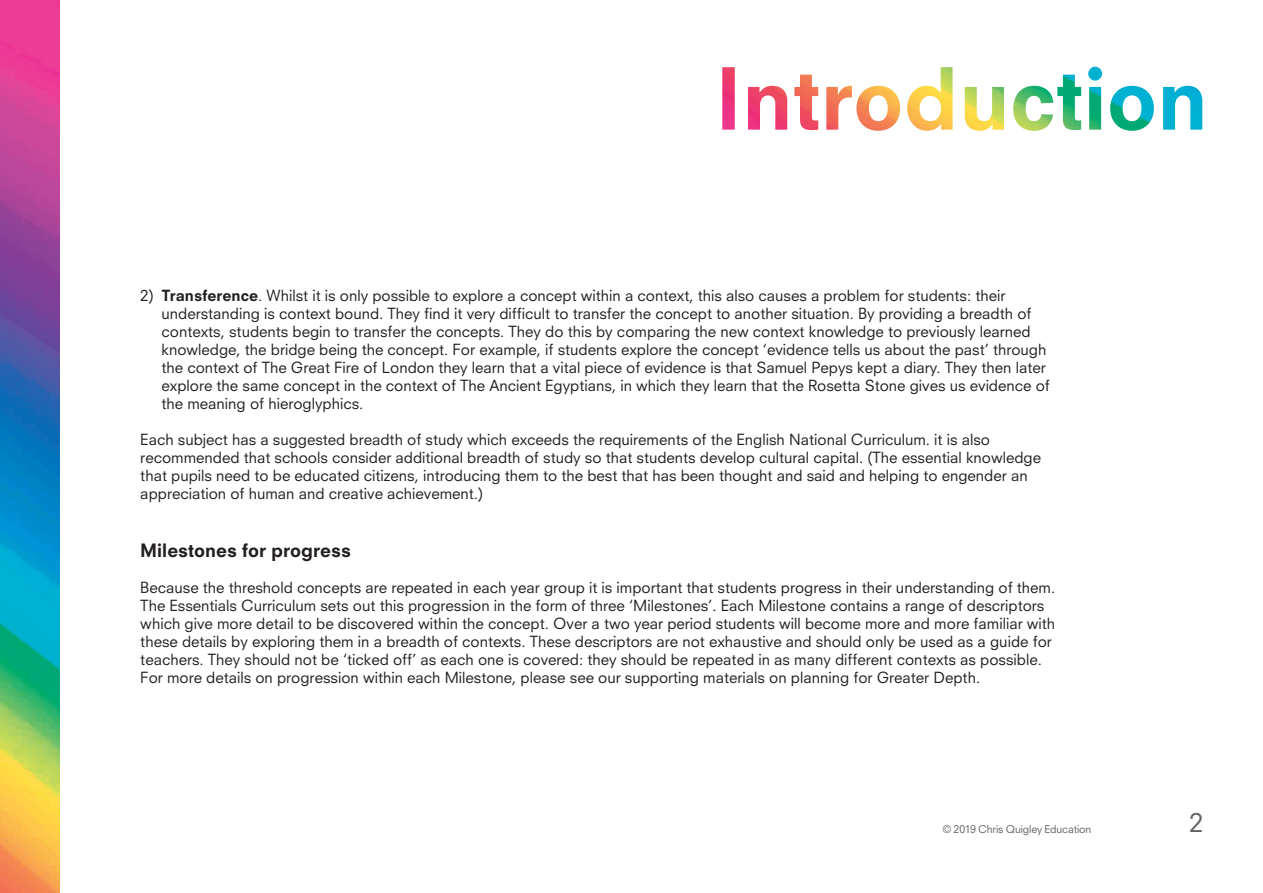
<style>
.page{position:relative;width:1263px;height:893px;background:#fff}
.page>*{position:absolute;margin:0;border:0;box-sizing:border-box;transform-origin:0 0}
.t1{font:25.5px "Neuzeit SLT Std";color:#636366}
.t2{font:800 18px "Neuzeit SLT Std";color:#231f20}
.t3{font:15px/18px "Neuzeit SLT Std";color:#231f20}
.t4{font:10.5px "Neuzeit SLT Std";letter-spacing:-.01em;color:#636366}
.s1{font-weight:800}
</style>
<div class="page">
<img style="left:722px;top:67px;width:480px;height:64px">
<img style="left:0;top:0;width:60px;height:893px">
<p class="t3" style="left:162px;top:287px;width:890px;text-indent:-21px">2) <span class="s1">Transference</span>. Whilst it is only possible to explore a concept within a context, this also causes a problem for students: their understanding is context bound. They find it very difficult to transfer the concept to another situation. By providing a breadth of contexts, students begin to transfer the concepts. They do this by comparing the new context knowledge to previously learned knowledge, the bridge being the concept. For example, if students explore the concept ‘evidence tells us about the past’ through the context of The Great Fire of London they learn that a vital piece of evidence is that Samuel Pepys kept a diary. They then later explore the same concept in the context of The Ancient Egyptians, in which they learn that the Rosetta Stone gives us evidence of the meaning of hieroglyphics.</p>
<p class="t3" style="left:140px;top:431px;width:902px">Each subject has a suggested breadth of study which exceeds the requirements of the English National Curriculum. it is also recommended that schools consider additional breadth of study so that students develop cultural capital. (The essential knowledge that pupils need to be educated citizens, introducing them to the best that has been thought and said and helping to engender an appreciation of human and creative achievement.)</p>
<p class="t2" style="left:140px;top:539px;width:212px">Milestones for progress</p>
<p class="t3" style="left:140px;top:578px;width:916px">Because the threshold concepts are repeated in each year group it is important that students progress in their understanding of them.<br>The Essentials Curriculum sets out this progression in the form of three ‘Milestones’. Each Milestone contains a range of descriptors which give more detail to be discovered within the concept. Over a two year period students will become more and more familiar with these details by exploring them in a breadth of contexts. These descriptors are not exhaustive and should only be used as a guide for teachers. They should not be ‘ticked off’ as each one is covered: they should be repeated in as many different contexts as possible.<br>For more details on progression within each Milestone, please see our supporting materials on planning for Greater Depth.</p>
<p class="t4" style="left:943px;top:823px;width:150px">© 2019 Chris Quigley Education</p>
<h1 class="t1" style="left:1189px;top:807px;width:16px">2</h1>
</div>
